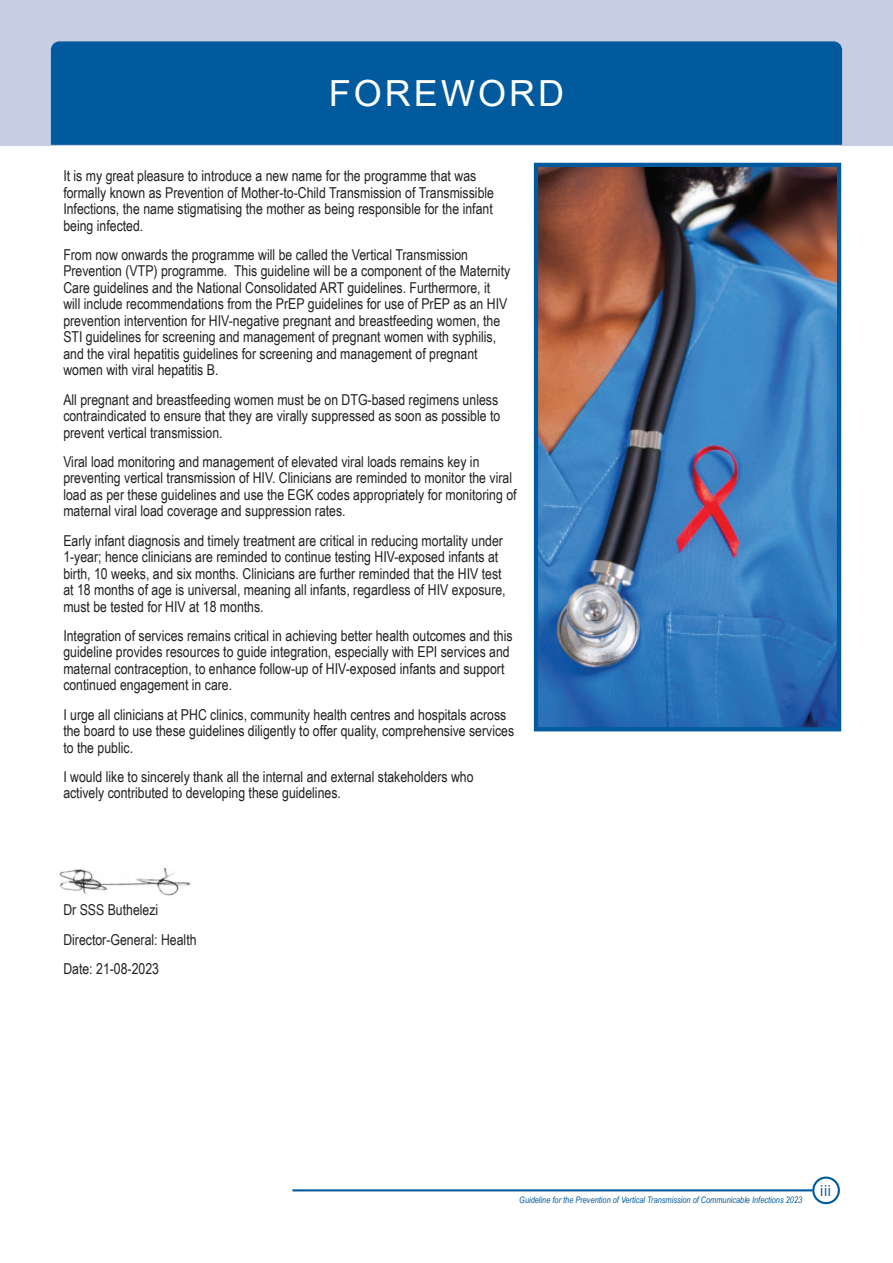
<style>
.page{position:relative;width:893px;height:1263px;background:#fff}
.page>*{position:absolute;margin:0;border:0;box-sizing:border-box;transform-origin:0 0}
.Page_Header{font:36px "Arial";letter-spacing:.085em;color:#fff}
.Foreward{font:15px/16.5px "Arial Narrow";color:#231f20}
.t1{font:15px "Open Sans";color:#015a9d}
.t2{font:italic 9px "Arial Narrow";color:#015a9d}
</style>
<div class="page">
<hr style="left:0;top:0;width:2px;height:145px;background:#c7cee4">
<div style="left:2px;top:0;width:891px;height:145px;background:#c7cee4"></div>
<hr style="left:292px;top:1189px;width:520px;height:2px;background:#015a9d">
<div style="left:812px;top:1176px;width:28px;height:28px;border:2px solid #015a9d;border-radius:50%"></div>
<img style="left:59px;top:868px;width:132px;height:28px">
<div style="left:51px;top:41px;width:791px;height:104px;background:#015a9d"></div>
<img style="left:539px;top:168px;width:297px;height:558px">
<div style="left:534px;top:163px;width:307px;height:568px;border:4px solid #015a9d"></div>
<p class="Page_Header" style="left:329px;top:69px;width:237px">FOREWORD</p>
<p class="Foreward" style="left:63px;top:167px;width:432px">It is my great pleasure to introduce a new name for the programme that was formally known as Prevention of Mother-to-Child Transmission of Transmissible Infections, the name stigmatising the mother as being responsible for the infant being infected.</p>
<p class="Foreward" style="left:63px;top:246px;width:448px">From now onwards the programme will be called the Vertical Transmission Prevention (VTP) programme. This guideline will be a component of the Maternity Care guidelines and the National Consolidated ART guidelines. Furthermore, it will include recommendations from the PrEP guidelines for use of PrEP as an HIV prevention intervention for HIV-negative pregnant and breastfeeding women, the STI guidelines for screening and management of pregnant women with syphilis, and the viral hepatitis guidelines for screening and management of pregnant women with viral hepatitis B.</p>
<p class="Foreward" style="left:63px;top:390px;width:438px">All pregnant and breastfeeding women must be on DTG-based regimens unless contraindicated to ensure that they are virally suppressed as soon as possible to prevent vertical transmission.</p>
<p class="Foreward" style="left:63px;top:453px;width:455px">Viral load monitoring and management of elevated viral loads remains key in preventing vertical transmission of HIV. Clinicians are reminded to monitor the viral load as per these guidelines and use the EGK codes appropriately for monitoring of maternal viral load coverage and suppression rates.</p>
<p class="Foreward" style="left:63px;top:531px;width:444px">Early infant diagnosis and timely treatment are critical in reducing mortality under 1-year; hence clinicians are reminded to continue testing HIV-exposed infants at birth, 10 weeks, and six months. Clinicians are further reminded that the HIV test at 18 months of age is universal, meaning all infants, regardless of HIV exposure, must be tested for HIV at 18 months.</p>
<p class="Foreward" style="left:63px;top:627px;width:451px">Integration of services remains critical in achieving better health outcomes and this guideline provides resources to guide integration, especially with EPI services and maternal contraception, to enhance follow-up of HIV-exposed infants and support continued engagement in care.</p>
<p class="Foreward" style="left:63px;top:705px;width:452px">I urge all clinicians at PHC clinics, community health centres and hospitals across the board to use these guidelines diligently to offer quality, comprehensive services to the public.</p>
<p class="Foreward" style="left:63px;top:768px;width:412px">I would like to sincerely thank all the internal and external stakeholders who actively contributed to developing these guidelines.</p>
<p class="Foreward" style="left:63px;top:901px;width:97px">Dr SSS Buthelezi</p>
<p class="Foreward" style="left:63px;top:930px;width:135px">Director-General: Health</p>
<p class="Foreward" style="left:63px;top:960px;width:97px">Date: 21-08-2023</p>
<p class="t2" style="left:519px;top:1193px;width:284px">Guideline for the Prevention of Vertical Transmission of Communicable Infections 2023</p>
<p class="t1" style="left:820px;top:1180px;width:13px">iii</p>
</div>
